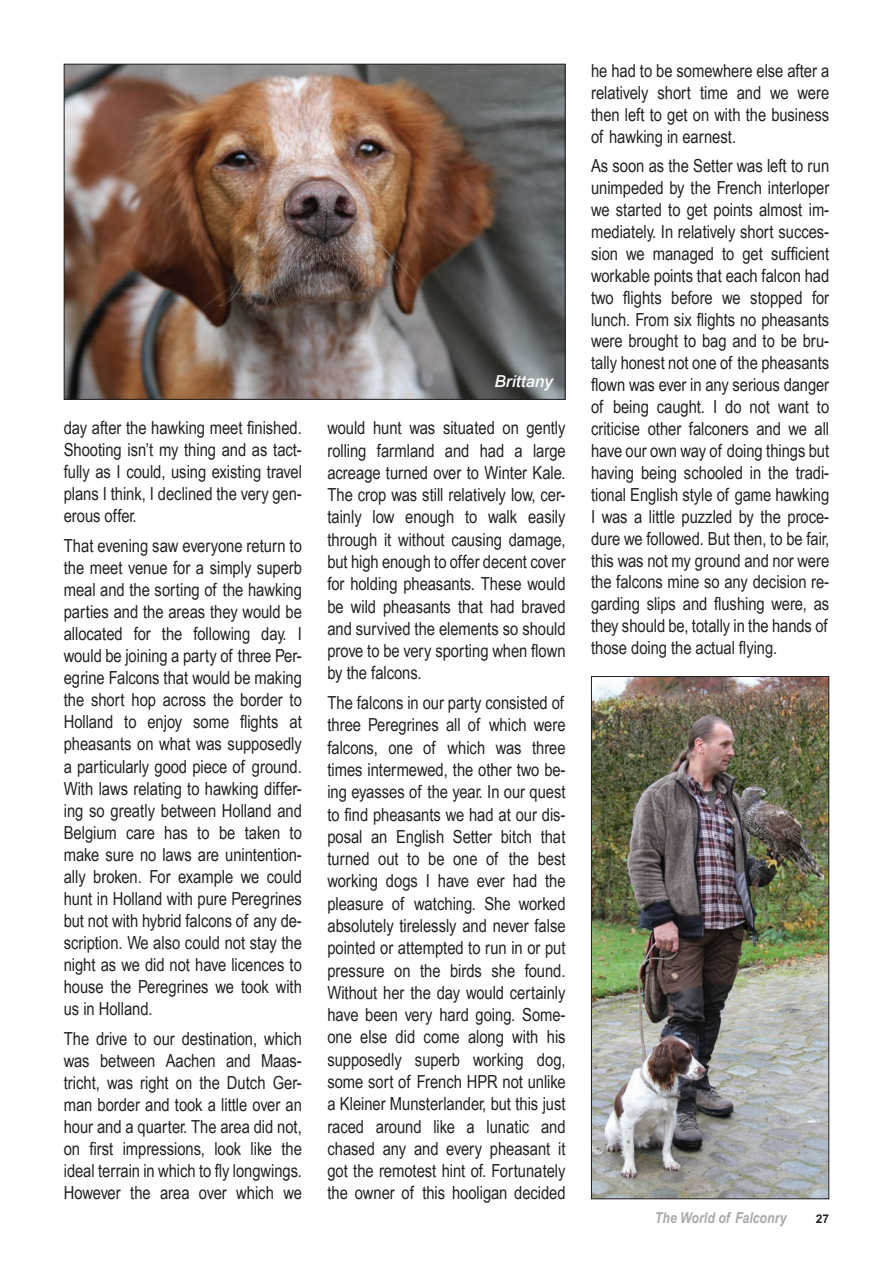
<style>
.page{position:relative;width:893px;height:1263px;background:#fff}
.page>*{position:absolute;margin:0;border:0;box-sizing:border-box;transform-origin:0 0}
.Bodytext{font:18px/22.4px "Arial MT Narrow";color:#231f20;text-align:justify}
.t1{font:italic 500 16.5px "Arial";color:#fff}
.t2{font:italic 700 15px "Arial MT Narrow";color:#a8a9ad}
.t3{font:700 12px "Arial";color:#231f20}
</style>
<div class="page">
<img style="left:66px;top:66px;width:498px;height:332px">
<img style="left:593px;top:678px;width:234px;height:519px">
<div style="left:591px;top:676px;width:238px;height:523px;border:1px solid #231f20"></div>
<p class="Bodytext" style="left:64px;top:417px;width:240px">day after the hawking meet finished.<br>Shooting isn’t my thing and as tact&shy;fully as I could, using existing travel plans I think, I declined the very gen&shy;erous offer.</p>
<p class="Bodytext" style="left:64px;top:534px;width:240px">That evening saw everyone return to the meet venue for a simply superb meal and the sorting of the hawking parties and the areas they would be allocated for the following day. I would be joining a party of three Per&shy;egrine Falcons that would be making the short hop across the border to Holland to enjoy some flights at pheasants on what was supposedly a particularly good piece of ground.<br>With laws relating to hawking differ&shy;ing so greatly between Holland and Belgium care has to be taken to make sure no laws are unintention&shy;ally broken. For example we could hunt in Holland with pure Peregrines but not with hybrid falcons of any de&shy;scription. We also could not stay the night as we did not have licences to house the Peregrines we took with us in Holland.</p>
<p class="Bodytext" style="left:64px;top:1027px;width:240px">The drive to our destination, which was between Aachen and Maas&shy;tricht, was right on the Dutch Ger&shy;man border and took a little over an hour and a quarter. The area did not, on first impressions, look like the ideal terrain in which to fly longwings.<br>However the area over which we</p>
<p class="t1" style="left:494px;top:371px;width:60px">Brittany</p>
<p class="Bodytext" style="left:327px;top:417px;width:240px">would hunt was situated on gently rolling farmland and had a large acreage turned over to Winter Kale.<br>The crop was still relatively low, cer&shy;tainly low enough to walk easily through it without causing damage, but high enough to offer decent cover for holding pheasants. These would be wild pheasants that had braved and survived the elements so should prove to be very sporting when flown by the falcons.</p>
<p class="Bodytext" style="left:327px;top:691px;width:240px">The falcons in our party consisted of three Peregrines all of which were falcons, one of which was three times intermewed, the other two be&shy;ing eyasses of the year. In our quest to find pheasants we had at our dis&shy;posal an English Setter bitch that turned out to be one of the best working dogs I have ever had the pleasure of watching. She worked absolutely tirelessly and never false pointed or attempted to run in or put pressure on the birds she found.<br>Without her the day would certainly have been very hard going. Some&shy;one else did come along with his supposedly superb working dog, some sort of French HPR not unlike a Kleiner Munsterlander, but this just raced around like a lunatic and chased any and every pheasant it got the remotest hint of. Fortunately the owner of this hooligan decided</p>
<p class="Bodytext" style="left:591px;top:60px;width:240px;line-height:21.9px">he had to be somewhere else after a relatively short time and we were then left to get on with the business of hawking in earnest.</p>
<p class="Bodytext" style="left:591px;top:155px;width:240px;line-height:21.9px">As soon as the Setter was left to run unimpeded by the French interloper we started to get points almost im&shy;mediately. In relatively short succes&shy;sion we managed to get sufficient workable points that each falcon had two flights before we stopped for lunch. From six flights no pheasants were brought to bag and to be bru&shy;tally honest not one of the pheasants flown was ever in any serious danger of being caught. I do not want to criticise other falconers and we all have our own way of doing things but having being schooled in the tradi&shy;tional English style of game hawking I was a little puzzled by the proce&shy;dure we followed. But then, to be fair, this was not my ground and nor were the falcons mine so any decision re&shy;garding slips and flushing were, as they should be, totally in the hands of those doing the actual flying.</p>
<p class="t2" style="left:655px;top:1208px;width:133px">The World of Falconry</p>
<p class="t3" style="left:816px;top:1211px;width:15px">27</p>
</div>
